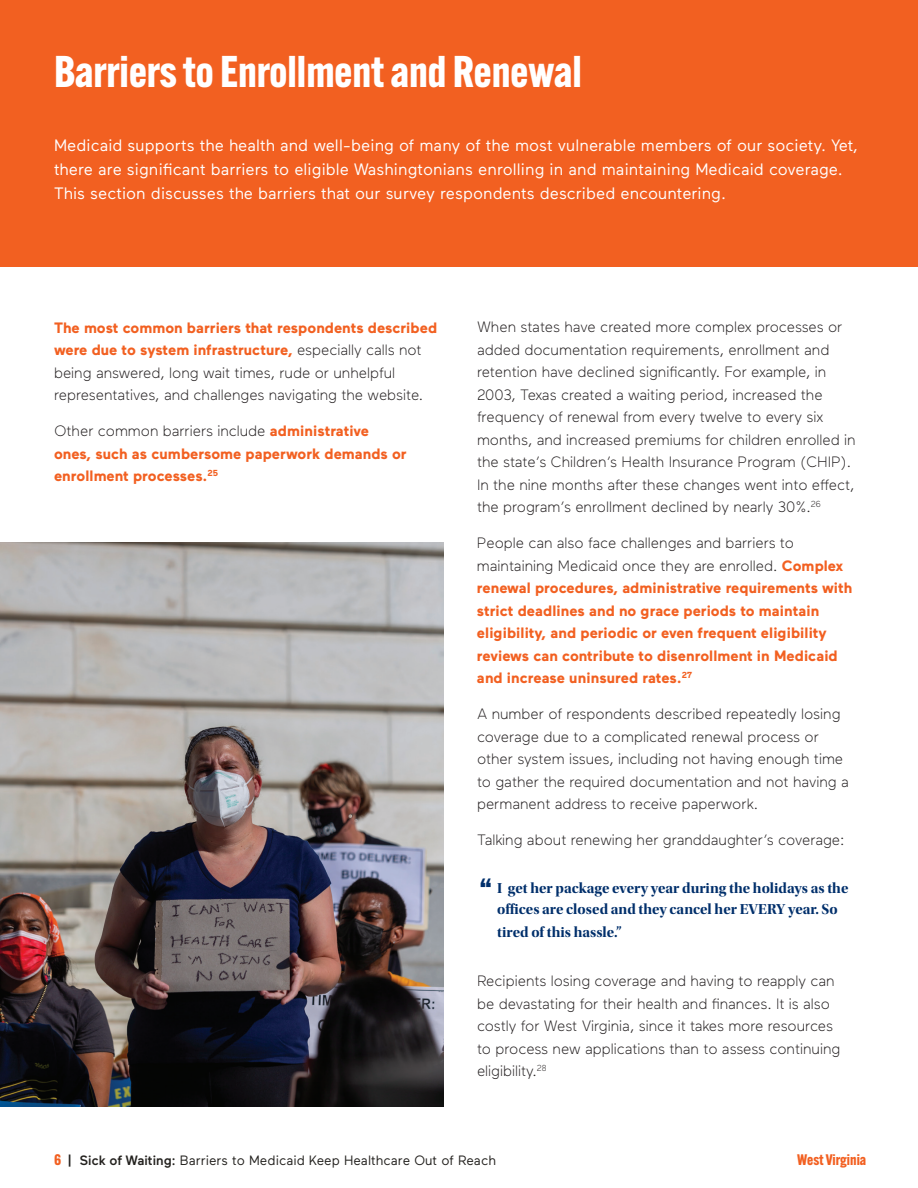
<style>
.page{position:relative;width:918px;height:1188px;background:#fff}
.page>*{position:absolute;margin:0;border:0;box-sizing:border-box;transform-origin:0 0}
.t1{font:700 43.5px "Alternate Gothic ATF";color:#fff}
.t2{font:16.5px/24px "Maax";color:#fff}
.t3{font:300 15px/22.5px "Maax";color:#231f20}
.t4{font:700 15px/22.5px "Maax";color:#f26021}
.t5{font:15px/21px "Utopia Std Bold Disp";color:#002f6b;text-align:center}
.t6{font:700 15px "Alternate Gothic ATF";color:#f26021}
.t7{font:13.5px "Maax";color:#23211e}
.s1{font-weight:700;color:#f26021}
.s2{font-weight:300;color:#231f20}
.s3{font-family:"Archivo";font-weight:900;font-size:24px}
.s4{font-family:"Alternate Gothic ATF";font-weight:700;font-size:15px;color:#f26021}
.s5{font-weight:500}
</style>
<div class="page">
<div style="left:0;top:0;width:918px;height:267px;background:#f26021"></div>
<img style="left:0;top:542px;width:443px;height:565px">
<h1 class="t1" style="left:54px;top:44px;width:529px">Barriers to Enrollment and Renewal</h1>
<p class="t2" style="left:54px;top:134px;width:805px">Medicaid supports the health and well-being of many of the most vulnerable members of our society. Yet, there are significant barriers to eligible Washingtonians enrolling in and maintaining Medicaid coverage.<br>This section discusses the barriers that our survey respondents described encountering.</p>
<p class="t3" style="left:54px;top:316px;width:385px"><span class="s1">The most common barriers that respondents described were due to system infrastructure,</span> especially calls not being answered, long wait times, rude or unhelpful representatives, and challenges navigating the website.</p>
<p class="t4" style="left:54px;top:420px;width:354px"><span class="s2">Other common barriers include</span> administrative ones, such as cumbersome paperwork demands or enrollment processes.<sup>25</sup></p>
<p class="t3" style="left:477px;top:315px;width:380px">When states have created more complex processes or added documentation requirements, enrollment and retention have declined significantly. For example, in 2003, Texas created a waiting period, increased the frequency of renewal from every twelve to every six months, and increased premiums for children enrolled in the state’s Children’s Health Insurance Program (CHIP).<br>In the nine months after these changes went into effect, the program’s enrollment declined by nearly 30%.<sup>26</sup></p>
<p class="t4" style="left:477px;top:532px;width:377px"><span class="s2">People can also face challenges and barriers to maintaining Medicaid once they are enrolled.</span> Complex renewal procedures, administrative requirements with strict deadlines and no grace periods to maintain eligibility, and periodic or even frequent eligibility reviews can contribute to disenrollment in Medicaid and increase uninsured rates.<sup>27</sup></p>
<p class="t3" style="left:477px;top:702px;width:373px">A number of respondents described repeatedly losing coverage due to a complicated renewal process or other system issues, including not having enough time to gather the required documentation and not having a permanent address to receive paperwork.</p>
<p class="t3" style="left:477px;top:828px;width:369px">Talking about renewing her granddaughter’s coverage:</p>
<p class="t5" style="left:480px;top:878px;width:370px"><span class="s3">“</span> I get her package every year during the holidays as the offices are closed and they cancel her EVERY year. So</p>
<p class="t5" style="left:497px;top:922px;width:126px">tired of this hassle.”</p>
<p class="t3" style="left:477px;top:969px;width:365px">Recipients losing coverage and having to reapply can be devastating for their health and finances. It is also costly for West Virginia, since it takes more resources to process new applications than to assess continuing eligibility.<sup>28</sup></p>
<p class="t7" style="left:54px;top:1153px;width:443px"><span class="s4">6</span> <span class="s5">| Sick of Waiting:</span> Barriers to Medicaid Keep Healthcare Out of Reach</p>
<p class="t6" style="left:797px;top:1150px;width:70px">West Virginia</p>
</div>
